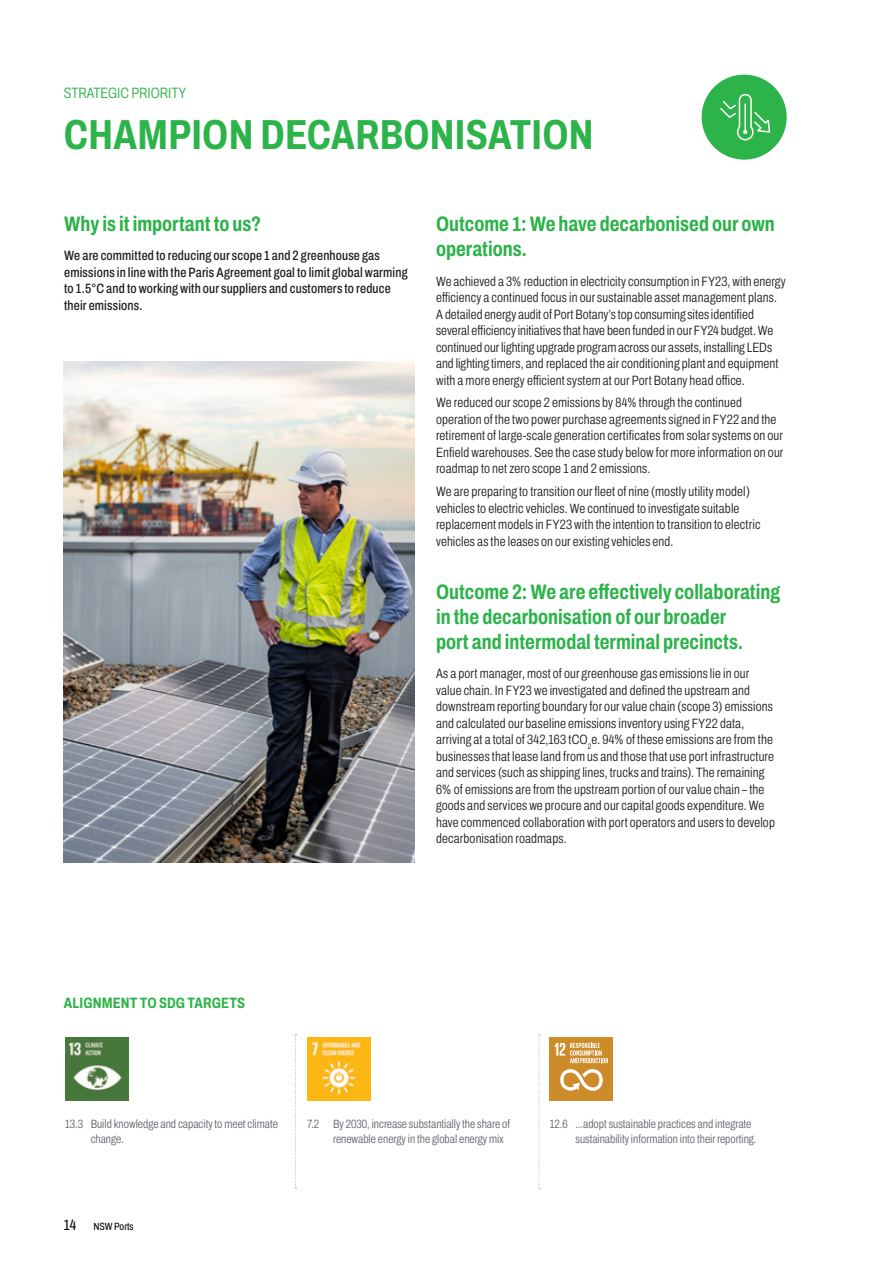
<style>
.page{position:relative;width:893px;height:1263px;background:#fff}
.page>*{position:absolute;margin:0;border:0;box-sizing:border-box;transform-origin:0 0}
.t1{font:700 42px "Archivo Condensed";letter-spacing:.005em;color:#2cb34a}
.t2{font:700 21px/25.2px "Archivo Condensed";color:#2cb34a}
.t3{font:700 15px "Archivo Condensed";letter-spacing:.01em;color:#2cb34a}
.t4{font:300 15px "Archivo Condensed";color:#2cb34a}
.t5{font:300 13.5px/16.5px "Archivo Condensed";letter-spacing:.01em;color:#1d1d1d}
.t6{font:500 13.5px/16.5px "Archivo Condensed";letter-spacing:.01em;color:#1d1d1d}
.t7{font:300 12px/15px "Archivo Condensed";color:#5f636a}
.t8{font:10.5px "Archivo Condensed";color:#000}
.s1{font-size:15px}
</style>
<div class="page">
<img style="left:65px;top:1037px;width:63px;height:64px">
<img style="left:308px;top:1037px;width:63px;height:64px">
<div style="left:550px;top:1037px;width:63px;height:63px;background:#cd8b2a"></div>
<svg style="left:560px;top:1069px;width:43px;height:22px"></svg>
<svg style="left:555px;top:1043px;width:53px;height:20px"></svg>
<svg style="left:295px;top:1034px;width:2px;height:155px"></svg>
<svg style="left:539px;top:1034px;width:1px;height:155px"></svg>
<div style="left:702px;top:75px;width:85px;height:85px;background:#2cb34a;border-radius:50%"></div>
<svg style="left:720px;top:94px;width:51px;height:47px"></svg>
<img style="left:64px;top:361px;width:351px;height:501px">
<p class="t4" style="left:64px;top:82px;width:124px">STRATEGIC PRIORITY</p>
<h1 class="t1" style="left:64px;top:103px;width:531px">CHAMPION DECARBONISATION</h1>
<h2 class="t2" style="left:64px;top:211px;width:199px">Why is it important to us?</h2>
<p class="t6" style="left:64px;top:247px;width:345px">We are committed to reducing our scope 1 and 2 greenhouse gas emissions in line with the Paris Agreement goal to limit global warming to 1.5°C and to working with our suppliers and customers to reduce their emissions.</p>
<h2 class="t2" style="left:436px;top:211px;width:340px">Outcome 1: We have decarbonised our own operations.</h2>
<p class="t5" style="left:436px;top:273px;width:351px">We achieved a 3% reduction in electricity consumption in FY23, with energy efficiency a continued focus in our sustainable asset management plans.<br>A detailed energy audit of Port Botany’s top consuming sites identified several efficiency initiatives that have been funded in our FY24 budget. We continued our lighting upgrade program across our assets, installing LEDs and lighting timers, and replaced the air conditioning plant and equipment with a more energy efficient system at our Port Botany head office.</p>
<p class="t5" style="left:436px;top:394px;width:349px">We reduced our scope 2 emissions by 84% through the continued operation of the two power purchase agreements signed in FY22 and the retirement of large-scale generation certificates from solar systems on our Enfield warehouses. See the case study below for more information on our roadmap to net zero scope 1 and 2 emissions.</p>
<p class="t5" style="left:436px;top:483px;width:326px">We are preparing to transition our fleet of nine (mostly utility model) vehicles to electric vehicles. We continued to investigate suitable replacement models in FY23 with the intention to transition to electric vehicles as the leases on our existing vehicles end.</p>
<h2 class="t2" style="left:436px;top:579px;width:346px">Outcome 2: We are effectively collaborating in the decarbonisation of our broader<br>port and intermodal terminal precincts.</h2>
<p class="t5" style="left:436px;top:665px;width:340px">As a port manager, most of our greenhouse gas emissions lie in our value chain. In FY23 we investigated and defined the upstream and downstream reporting boundary for our value chain (scope 3) emissions and calculated our baseline emissions inventory using FY22 data, arriving at a total of 342,163 tCO<sub>2</sub>e. 94% of these emissions are from the businesses that lease land from us and those that use port infrastructure and services (such as shipping lines, trucks and trains). The remaining 6% of emissions are from the upstream portion of our value chain – the goods and services we procure and our capital goods expenditure. We have commenced collaboration with port operators and users to develop decarbonisation roadmaps.</p>
<p class="t3" style="left:64px;top:992px;width:183px">ALIGNMENT TO SDG TARGETS</p>
<p class="t7" style="left:91px;top:1116px;width:189px;text-indent:-26px">13.3 Build knowledge and capacity to meet climate change.</p>
<p class="t7" style="left:333px;top:1116px;width:179px;text-indent:-26px">7.2 By 2030, increase substantially the share of renewable energy in the global energy mix</p>
<p class="t7" style="left:575px;top:1116px;width:182px;text-indent:-26px">12.6 …adopt sustainable practices and integrate sustainability information into their reporting.</p>
<p class="t8" style="left:64px;top:1218px;width:71px"><span class="s1">14</span> NSW Ports</p>
</div>
